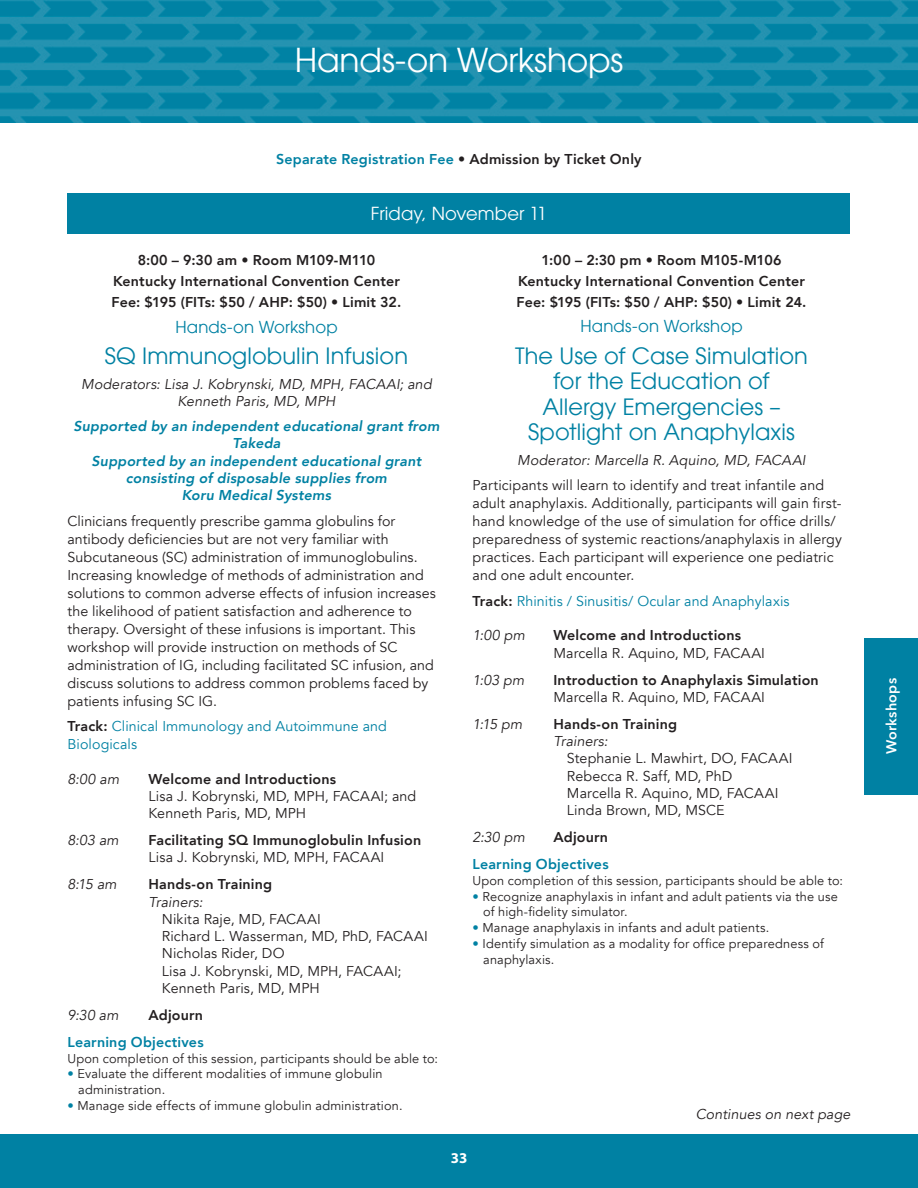
<style>
.page{position:relative;width:918px;height:1188px;background:#fff}
.page>*{position:absolute;margin:0;border:0;box-sizing:border-box;transform-origin:0 0}
.t1{font:33px "Avant Garde";letter-spacing:-.005em;color:#fff}
.t2{font:22.5px/25.5px "Avant Garde";letter-spacing:.005em;color:#0081a3;text-align:center}
.t3{font:18px "Avant Garde";letter-spacing:.005em;color:#fff}
.t4{font:16.5px "Avant Garde";letter-spacing:.01em;color:#0081a3}
.t5{font:700 15px "Myriad Pro";color:#fff}
.t6{font:14.25px/18px "Avenir";letter-spacing:.005em;color:#231f20}
.t7{font:800 14.25px/21px "Avenir";letter-spacing:.015em;color:#231f20;text-align:center}
.t8{font:italic 14.25px/17.2px "Avenir";letter-spacing:.01em;color:#231f20;text-align:center}
.t9{font:italic 800 14.25px/17.2px "Avenir";letter-spacing:.015em;color:#0081a3;text-align:center}
.t10{font:14.25px/18px "Avenir";letter-spacing:.01em;color:#0081a3}
.t11{font:800 14.25px "Avenir";letter-spacing:.015em;color:#0081a3}
.t12{font:600 14.25px "Avenir Next LT Pro";letter-spacing:.01em;color:#fff}
.t13{font:12.75px/15.8px "Avenir";letter-spacing:.015em;color:#231f20}
.s1{color:#231f20}
.s2{font-weight:800;color:#231f20}
.s3{color:#0081a3}
</style>
<div class="page">
<div style="left:0;top:1134px;width:918px;height:54px;background:#0081a3"></div>
<img style="left:0;top:0;width:918px;height:122px">
<div style="left:864px;top:638px;width:54px;height:156px;background:#0081a3"></div>
<div style="left:68px;top:193px;width:782px;height:41px;background:#0081a3"></div>
<h1 class="t1" style="left:295px;top:40px;width:330px">Hands-on Workshops</h1>
<p class="t11" style="left:276px;top:147px;width:367px">Separate Registration Fee <span class="s1">• Admission by Ticket Only</span></p>
<p class="t3" style="left:371px;top:203px;width:178px">Friday, November 11</p>
<p class="t7" style="left:112px;top:249px;width:291px">8:00 – 9:30 am • Room M109-M110<br>Kentucky International Convention Center<br>Fee: $195 (FITs: $50 / AHP: $50) • Limit 32.</p>
<p class="t4" style="left:175px;top:317px;width:164px">Hands-on Workshop</p>
<h2 class="t2" style="left:105px;top:344px;width:305px">SQ Immunoglobulin Infusion</h2>
<p class="t8" style="left:81px;top:376px;width:352px">Moderators: Lisa J. Kobrynski, MD, MPH, FACAAI; and<br>Kenneth Paris, MD, MPH</p>
<p class="t9" style="left:73px;top:418px;width:368px">Supported by an independent educational grant from Takeda<br>Supported by an independent educational grant consisting of disposable supplies from<br>Koru Medical Systems</p>
<p class="t6" style="left:68px;top:512px;width:370px">Clinicians frequently prescribe gamma globulins for antibody deficiencies but are not very familiar with Subcutaneous (SC) administration of immunoglobulins.<br>Increasing knowledge of methods of administration and solutions to common adverse effects of infusion increases the likelihood of patient satisfaction and adherence to therapy. Oversight of these infusions is important. This workshop will provide instruction on methods of SC administration of IG, including facilitated SC infusion, and discuss solutions to address common problems faced by patients infusing SC IG.</p>
<p class="t10" style="left:68px;top:718px;width:321px"><span class="s2">Track:</span> Clinical Immunology and Autoimmune and<br>Biologicals</p>
<p class="t8" style="left:68px;top:770px;width:53px">8:00 am</p>
<p class="t7" style="left:148px;top:768px;width:189px">Welcome and Introductions</p>
<p class="t6" style="left:148px;top:788px;width:269px;line-height:17.2px">Lisa J. Kobrynski, MD, MPH, FACAAI; and<br>Kenneth Paris, MD, MPH</p>
<p class="t8" style="left:68px;top:832px;width:53px">8:03 am</p>
<p class="t7" style="left:148px;top:830px;width:274px">Facilitating SQ Immunoglobulin Infusion</p>
<p class="t6" style="left:148px;top:849px;width:237px">Lisa J. Kobrynski, MD, MPH, FACAAI</p>
<p class="t8" style="left:68px;top:876px;width:51px">8:15 am</p>
<p class="t7" style="left:148px;top:874px;width:125px">Hands-on Training</p>
<p class="t8" style="left:148px;top:893px;width:56px">Trainers:</p>
<p class="t6" style="left:162px;top:911px;width:267px;line-height:17.2px">Nikita Raje, MD, FACAAI<br>Richard L. Wasserman, MD, PhD, FACAAI<br>Nicholas Rider, DO<br>Lisa J. Kobrynski, MD, MPH, FACAAI;<br>Kenneth Paris, MD, MPH</p>
<p class="t8" style="left:67px;top:1007px;width:53px">9:30 am</p>
<p class="t7" style="left:148px;top:1005px;width:56px">Adjourn</p>
<p class="t11" style="left:67px;top:1031px;width:138px">Learning Objectives</p>
<p class="t13" style="left:68px;top:1051px;width:372px">Upon completion of this session, participants should be able to:</p>
<p class="t13" style="left:78px;top:1066px;width:306px;text-indent:-11px"><span class="s3">•</span> Evaluate the different modalities of immune globulin administration.</p>
<p class="t13" style="left:68px;top:1098px;width:337px"><span class="s3">•</span> Manage side effects of immune globulin administration.</p>
<p class="t7" style="left:517px;top:249px;width:291px">1:00 – 2:30 pm • Room M105-M 106<br>Kentucky International Convention Center<br>Fee: $195 ( FITs: $50 / AHP: $50) • Limit 24.</p>
<p class="t4" style="left:580px;top:316px;width:164px">Hands-on Workshop</p>
<h2 class="t2" style="left:515px;top:343px;width:294px">The Use of Case Simulation for the Education of<br>Allergy Emergencies –<br>Spotlight on Anaphylaxis</h2>
<p class="t8" style="left:517px;top:452px;width:290px">Moderator: Marcella R. Aquino, MD, FACAAI</p>
<p class="t6" style="left:472px;top:477px;width:371px">Participants will learn to identify and treat infantile and adult anaphylaxis. Additionally, participants will gain first&shy;hand knowledge of the use of simulation for office drills/ preparedness of systemic reactions/anaphylaxis in allergy practices. Each participant will experience one pediatric and one adult encounter.</p>
<p class="t10" style="left:472px;top:592px;width:319px"><span class="s2">Track:</span> Rhinitis / Sinusitis/ Ocular and Anaphylaxis</p>
<p class="t8" style="left:472px;top:627px;width:54px">1:00 pm</p>
<p class="t7" style="left:553px;top:625px;width:189px">Welcome and Introductions</p>
<p class="t6" style="left:553px;top:644px;width:213px">Marcella R. Aquino, MD, FACAAI</p>
<p class="t8" style="left:472px;top:671px;width:53px">1:03 pm</p>
<p class="t7" style="left:553px;top:669px;width:267px">Introduction to Anaphylaxis Simulation</p>
<p class="t6" style="left:553px;top:688px;width:213px">Marcella R. Aquino, MD, FACAAI</p>
<p class="t8" style="left:472px;top:716px;width:51px">1:15 pm</p>
<p class="t7" style="left:553px;top:714px;width:125px">Hands-on Training</p>
<p class="t8" style="left:553px;top:733px;width:56px">Trainers:</p>
<p class="t6" style="left:567px;top:750px;width:227px;line-height:17.2px">Stephanie L. Mawhirt, DO, FACAAI<br>Rebecca R. Saff, MD, PhD<br>Marcella R. Aquino, MD, FACAAI<br>Linda Brown, MD, MSCE</p>
<p class="t8" style="left:472px;top:829px;width:54px">2:30 pm</p>
<p class="t7" style="left:553px;top:827px;width:56px">Adjourn</p>
<p class="t11" style="left:472px;top:853px;width:138px">Learning Objectives</p>
<p class="t13" style="left:472px;top:873px;width:372px">Upon completion of this session, participants should be able to:</p>
<p class="t13" style="left:483px;top:889px;width:356px;text-indent:-11px"><span class="s3">•</span> Recognize anaphylaxis in infant and adult patients via the use of high-fidelity simulator.</p>
<p class="t13" style="left:472px;top:920px;width:298px"><span class="s3">•</span> Manage anaphylaxis in infants and adult patients.</p>
<p class="t13" style="left:483px;top:936px;width:342px;text-indent:-11px"><span class="s3">•</span> Identify simulation as a modality for office preparedness of anaphylaxis.</p>
<p class="t8" style="left:696px;top:1106px;width:156px">Continues on next page</p>
<p class="t5" style="left:451px;top:1148px;width:18px">33</p>
<p class="t12" style="left:883px;top:754px;width:77px;rotate:-90deg">Workshops</p>
</div>
